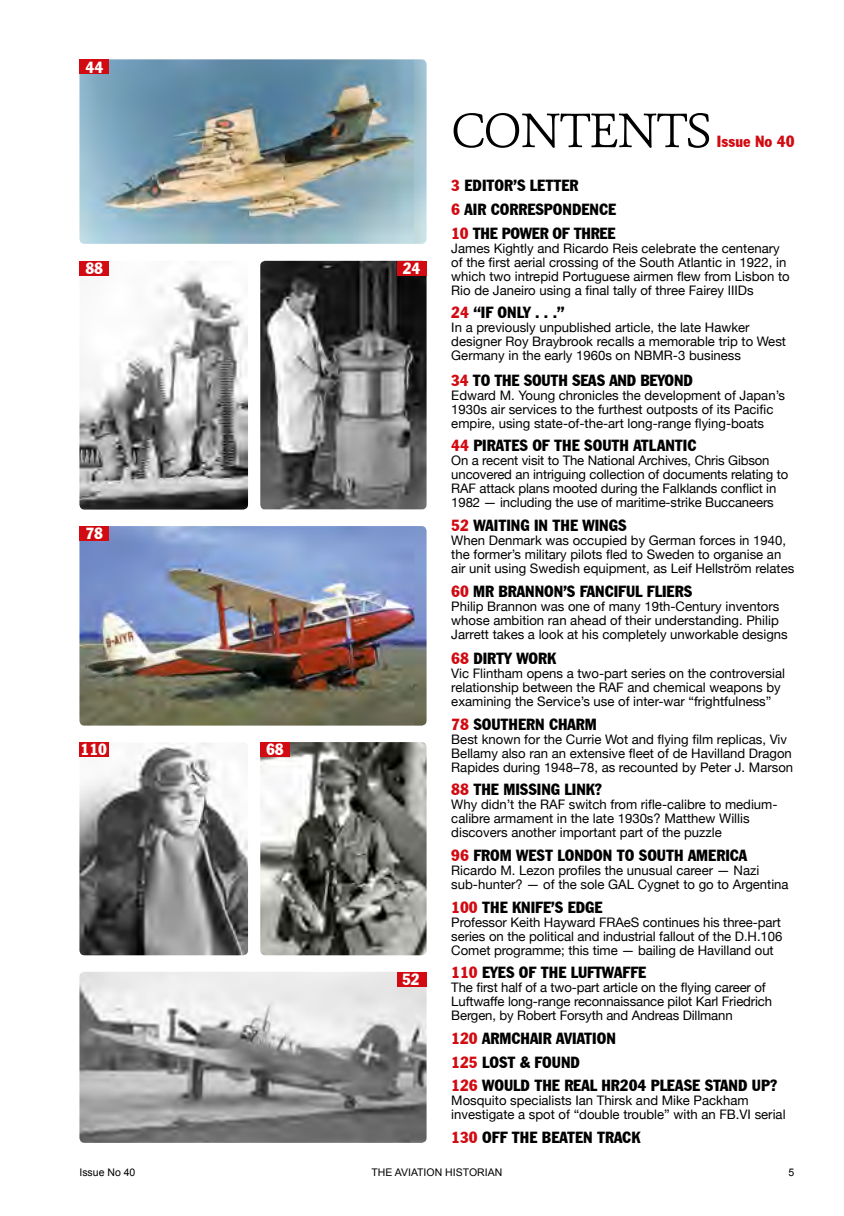
<style>
.page{position:relative;width:844px;height:1216px;background:#fff}
.page>*{position:absolute;margin:0;border:0;box-sizing:border-box;transform-origin:0 0}
.t1{font:300 50.75px "Ashbury";letter-spacing:-.04em;color:#000}
.t2{font:condensed 15.75px "Franklin Gothic BT";color:#000}
.t3{font:condensed 15.75px "Franklin Gothic BT";color:#fff}
.t4{font:condensed 15.75px "Franklin Gothic BT";color:#d20a11}
.t5{font:13.12px/14px "Helvetica Neue";color:#000}
.t6{font:10.5px "Arial";color:#000}
.s1{color:#d20a11}
</style>
<div class="page">
<img style="left:79px;top:972px;width:347px;height:170px">
<img style="left:79px;top:59px;width:347px;height:185px">
<img style="left:260px;top:261px;width:166px;height:248px">
<img style="left:79px;top:261px;width:169px;height:248px">
<div style="left:396px;top:261px;width:30px;height:15px;background:#d20a11"></div>
<img style="left:79px;top:526px;width:347px;height:199px">
<div style="left:79px;top:526px;width:30px;height:15px;background:#d20a11"></div>
<div style="left:396px;top:971px;width:30px;height:15px;background:#d20a11"></div>
<img style="left:260px;top:742px;width:166px;height:213px">
<img style="left:79px;top:742px;width:169px;height:213px">
<div style="left:79px;top:742px;width:30px;height:15px;background:#d20a11"></div>
<div style="left:260px;top:742px;width:30px;height:15px;background:#d20a11"></div>
<div style="left:79px;top:59px;width:30px;height:15px;background:#d20a11"></div>
<div style="left:79px;top:261px;width:30px;height:15px;background:#d20a11"></div>
<p class="t3" style="left:85px;top:57px;width:19px">44</p>
<p class="t3" style="left:85px;top:258px;width:19px">88</p>
<p class="t3" style="left:85px;top:523px;width:19px">78</p>
<p class="t3" style="left:80px;top:739px;width:28px">110</p>
<p class="t3" style="left:266px;top:739px;width:19px">68</p>
<p class="t3" style="left:402px;top:258px;width:19px">24</p>
<p class="t3" style="left:402px;top:969px;width:19px">52</p>
<p class="t1" style="left:451px;top:98px;width:262px">CONTENTS</p>
<p class="t4" style="left:716px;top:131px;width:79px">Issue No 40</p>
<p class="t2" style="left:451px;top:175px;width:128px"><span class="s1">3</span> EDITOR’S LETTER</p>
<p class="t2" style="left:451px;top:199px;width:166px"><span class="s1">6</span> AIR CORRESPONDENCE</p>
<p class="t2" style="left:451px;top:222px;width:166px"><span class="s1">10</span> THE POWER OF THREE</p>
<p class="t5" style="left:451px;top:241px;width:340px">James Kightly and Ricardo Reis celebrate the centenary of the first aerial crossing of the South Atlantic in 1922, in which two intrepid Portuguese airmen flew from Lisbon to Rio de Janeiro using a final tally of three Fairey IIIDs</p>
<p class="t2" style="left:451px;top:302px;width:115px"><span class="s1">24</span> “IF ONLY . . .”</p>
<p class="t5" style="left:451px;top:321px;width:336px">In a previously unpublished article, the late Hawker designer Roy Braybrook recalls a memorable trip to West<br>Germany in the early 1960s on NBMR-3 business</p>
<p class="t2" style="left:451px;top:369px;width:243px"><span class="s1">34</span> TO THE SOUTH SEAS AND BEYOND</p>
<p class="t5" style="left:451px;top:388px;width:335px">Edward M. Young chronicles the development of Japan’s<br>1930s air services to the furthest outposts of its Pacific empire, using state-of-the-art long-range flying-boats</p>
<p class="t2" style="left:451px;top:435px;width:246px"><span class="s1">44</span> PIRATES OF THE SOUTH ATLANTIC</p>
<p class="t5" style="left:451px;top:454px;width:338px">On a recent visit to The National Archives, Chris Gibson uncovered an intriguing collection of documents relating to RAF attack plans mooted during the Falklands conflict in 1982 — including the use of maritime-strike Buccaneers</p>
<p class="t2" style="left:451px;top:515px;width:177px"><span class="s1">52</span> WAITING IN THE WINGS</p>
<p class="t5" style="left:451px;top:534px;width:344px">When Denmark was occupied by German forces in 1940, the former’s military pilots fled to Sweden to organise an air unit using Swedish equipment, as Leif Hellström relates</p>
<p class="t2" style="left:451px;top:580px;width:242px"><span class="s1">60</span> MR BRANNON’S FANCIFUL FLIERS</p>
<p class="t5" style="left:451px;top:599px;width:338px">Philip Brannon was one of many 19th-Century inventors whose ambition ran ahead of their understanding. Philip<br>Jarrett takes a look at his completely unworkable designs</p>
<p class="t2" style="left:451px;top:648px;width:106px"><span class="s1">68</span> DIRTY WORK</p>
<p class="t5" style="left:451px;top:667px;width:335px">Vic Flintham opens a two-part series on the controversial relationship between the RAF and chemical weapons by examining the Service’s use of inter-war “frightfulness”</p>
<p class="t2" style="left:451px;top:713px;width:147px"><span class="s1">78</span> SOUTHERN CHARM</p>
<p class="t5" style="left:451px;top:732px;width:343px">Best known for the Currie Wot and flying film replicas, Viv<br>Bellamy also ran an extensive fleet of de Havilland Dragon<br>Rapides during 1948–78, as recounted by Peter J. Marson</p>
<p class="t2" style="left:451px;top:779px;width:152px"><span class="s1">88</span> THE MISSING LINK?</p>
<p class="t5" style="left:451px;top:798px;width:328px">Why didn’t the RAF switch from rifle-calibre to medium&shy;calibre armament in the late 1930s? Matthew Willis discovers another important part of the puzzle</p>
<p class="t2" style="left:451px;top:845px;width:297px"><span class="s1">96</span> FROM WEST LONDON TO SOUTH AMERICA</p>
<p class="t5" style="left:451px;top:864px;width:339px">Ricardo M. Lezon profiles the unusual career — Nazi sub-hunter? — of the sole GAL Cygnet to go to Argentina</p>
<p class="t2" style="left:451px;top:896px;width:153px"><span class="s1">100</span> THE KNIFE’S EDGE</p>
<p class="t5" style="left:451px;top:915px;width:332px;text-align:justify">Professor Keith Hayward FRAeS continues his three-part series on the political and industrial fallout of the D.H.106<br>Comet programme; this time — bailing de Havilland out</p>
<p class="t2" style="left:451px;top:962px;width:196px"><span class="s1">110</span> EYES OF THE LUFTWAFFE</p>
<p class="t5" style="left:451px;top:981px;width:322px">The first half of a two-part article on the flying career of<br>Luftwaffe long-range reconnaissance pilot Karl Friedrich<br>Bergen, by Robert Forsyth and Andreas Dillmann</p>
<p class="t2" style="left:451px;top:1027px;width:166px"><span class="s1">120</span> ARMCHAIR AVIATION</p>
<p class="t2" style="left:451px;top:1051px;width:130px"><span class="s1">125</span> LOST &amp; FOUND</p>
<p class="t2" style="left:451px;top:1075px;width:327px"><span class="s1">126</span> WOULD THE REAL HR204 PLEASE STAND UP?</p>
<p class="t5" style="left:451px;top:1094px;width:335px">Mosquito specialists Ian Thirsk and Mike Packham investigate a spot of “double trouble” with an FB.VI serial</p>
<p class="t2" style="left:451px;top:1126px;width:190px"><span class="s1">130</span> OFF THE BEATEN TRACK</p>
<p class="t6" style="left:79px;top:1165px;width:58px">Issue No 40</p>
<p class="t6" style="left:371px;top:1165px;width:132px">THE AVIATION HISTORIAN</p>
<p class="t6" style="left:788px;top:1165px;width:7px">5</p>
</div>
